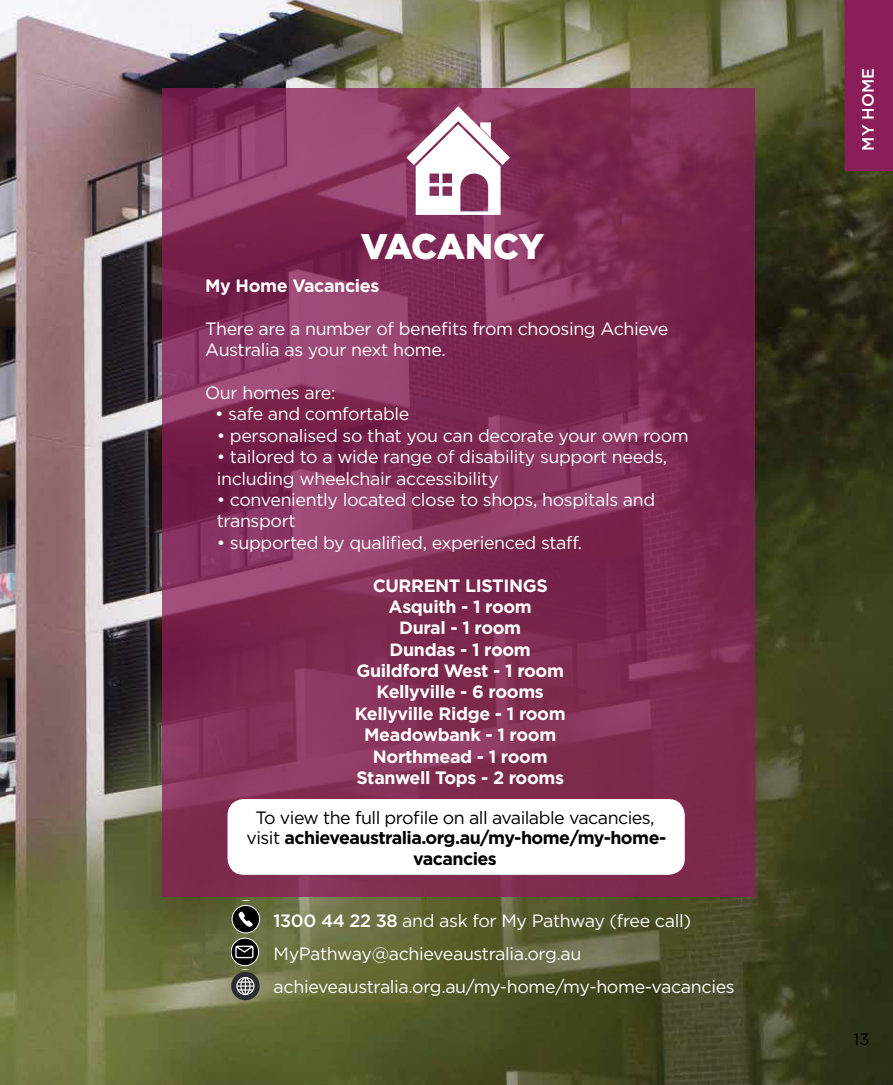
<style>
.page{position:relative;width:893px;height:1085px;background:#fff}
.page>*{position:absolute;margin:0;border:0;box-sizing:border-box;transform-origin:0 0}
.t1{font:900 35.7px "Gotham";letter-spacing:-.015em;color:#fff}
.t2{font:17.85px/21.5px "Gotham";letter-spacing:-.02em;color:#fff}
.t3{font:700 17.85px/21.5px "Gotham";letter-spacing:-.02em;color:#fff;text-align:center}
.t4{font:17.85px/20.5px "Gotham";letter-spacing:-.03em;color:#000;text-align:center}
.t5{font:500 16.5px "Gotham";color:#fff}
.t6{font:16.5px "Gotham";color:#000}
.s1{font-weight:700}
.s2{font-weight:500}
</style>
<div class="page">
<img style="left:0;top:0;width:893px;height:1084px">
<div style="left:845px;top:0;width:48px;height:170px;background:#8b1d58"></div>
<svg style="left:162px;top:88px;width:592px;height:808px;fill:#7d2a4f"></svg>
<svg style="left:406px;top:106px;width:104px;height:109px"></svg>
<div style="left:228px;top:798px;width:457px;height:76px;background:#fff;border-radius:16px"></div>
<div style="left:232px;top:905px;width:28px;height:27px;background:#000;border-radius:50%"></div>
<div style="left:232px;top:905px;width:28px;height:27px;border:1px solid #fff;border-radius:50%"></div>
<svg style="left:238px;top:911px;width:15px;height:15px"></svg>
<svg style="left:231px;top:938px;width:28px;height:27px"></svg>
<div style="left:231px;top:937px;width:28px;height:28px;border:1px solid #fff;border-radius:50%"></div>
<svg style="left:235px;top:943px;width:27px;height:17px"></svg>
<svg style="left:231px;top:971px;width:29px;height:29px"></svg>
<svg style="left:236px;top:976px;width:18px;height:18px"></svg>
<h1 class="t1" style="left:361px;top:221px;width:185px">VACANCY</h1>
<p class="t3" style="left:205px;top:275px;width:176px">My Home Vacancies</p>
<p class="t2" style="left:205px;top:317px;width:465px">There are a number of benefits from choosing Achieve<br>Australia as your next home.</p>
<p class="t2" style="left:205px;top:382px;width:132px">Our homes are:</p>
<p class="t2" style="left:215px;top:403px;width:196px">• safe and comfortable</p>
<p class="t2" style="left:217px;top:424px;width:473px">• personalised so that you can decorate your own room</p>
<p class="t2" style="left:217px;top:446px;width:452px">• tailored to a wide range of disability support needs, including wheelchair accessibility</p>
<p class="t2" style="left:217px;top:488px;width:440px">• conveniently located close to shops, hospitals and transport</p>
<p class="t2" style="left:217px;top:531px;width:367px">• supported by qualified, experienced staff.</p>
<p class="t3" style="left:355px;top:574px;width:212px">CURRENT LISTINGS<br>Asquith - 1 room<br>Dural - 1 room<br>Dundas - 1 room<br>Guildford West - 1 room<br>Kellyville - 6 rooms<br>Kellyville Ridge - 1 room<br>Meadowbank - 1 room<br>Northmead - 1 room<br>Stanwell Tops - 2 rooms</p>
<p class="t4" style="left:247px;top:806px;width:421px">To view the full profile on all available vacancies, visit <span class="s1">achieveaustralia.org.au/my-home/my-home&shy;vacancies</span></p>
<p class="t2" style="left:274px;top:904px;width:463px;line-height:32.8px"><span class="s2">1300 44 22 38</span> and ask for My Pathway (free call)<br>MyPathway@achieveaustralia.org.au achieveaustralia.org.au/my-home/my-home-vacancies</p>
<p class="t5" style="left:858px;top:151px;width:84px;rotate:-90deg">MY HOME</p>
<p class="t6" style="left:853px;top:1029px;width:17px">13</p>
</div>
